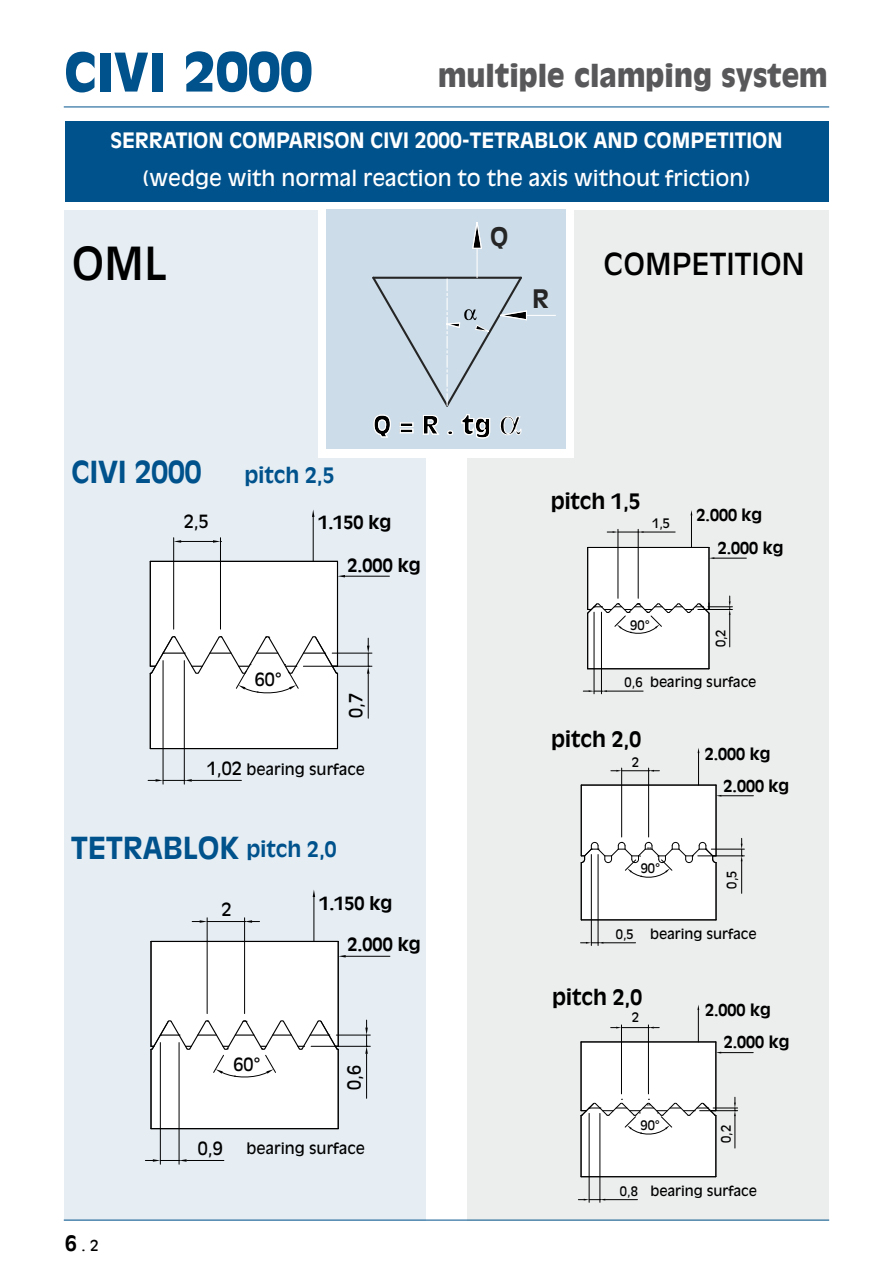
<style>
.page{position:relative;width:893px;height:1263px;background:#fff}
.page>*{position:absolute;margin:0;border:0;box-sizing:border-box;transform-origin:0 0}
.t1{font:900 52.5px "Antique Olive";color:#00528c}
.t2{font:45px "Antique Olive";color:#000}
.t3{font:900 30px "Antique Olive";color:#58585a;scale:.95 1}
.t4{font:700 30px "Antique Olive";color:#00528c}
.t5{font:30px "Antique Olive";color:#000}
.t6{font:900 25.2px "Antique Olive";color:#000}
.t7{font:700 25.2px "Antique Olive";color:#252525}
.t8{font:700 21px "Antique Olive";color:#fff}
.t9{font:21px "Antique Olive";color:#fff}
.t10{font:700 21px "Antique Olive";color:#000}
.t11{font:700 21px "Antique Olive";color:#00528c}
.t12{font:700 18px "Antique Olive";color:#000}
.t13{font:18px "Antique Olive";color:#000}
.t14{font:700 16.2px/32.1px "Antique Olive";color:#000}
.t15{font:15px "Antique Olive";color:#000}
.t16{font:13.5px "Antique Olive";color:#000}
.t17{font:12.9px "Antique Olive";color:#000}
.s1{font-weight:700;font-size:21px}
</style>
<div class="page">
<hr style="left:64px;top:107px;width:765px;height:1px;background:#00528c">
<div style="left:64px;top:210px;width:361px;height:1010px;background:#e6eef4"></div>
<div style="left:468px;top:210px;width:361px;height:1010px;background:#eceded"></div>
<svg style="left:582px;top:510px;width:165px;height:185px"></svg>
<svg style="left:580px;top:748px;width:174px;height:198px"></svg>
<svg style="left:578px;top:1005px;width:176px;height:198px"></svg>
<div style="left:318px;top:202px;width:255px;height:256px;background:#fff"></div>
<svg style="left:147px;top:509px;width:243px;height:276px"></svg>
<svg style="left:145px;top:890px;width:246px;height:275px"></svg>
<hr style="left:345px;top:956px;width:45px;height:1px;background:#000">
<svg style="left:326px;top:209px;width:248px;height:243px;background:#d0dfe9"></svg>
<svg style="left:471px;top:216px;width:12px;height:34px"></svg>
<svg style="left:370px;top:275px;width:158px;height:133px;background:#c3d2dd"></svg>
<div style="left:65px;top:121px;width:763px;height:80px;background:#00528c"></div>
<hr style="left:64px;top:1220px;width:765px;height:1px;background:#00528c">
<h1 class="t1" style="left:64px;top:41px;width:250px">CIVI 2000</h1>
<h3 class="t3" style="left:438px;top:58px;width:412px">multiple clamping system</h3>
<p class="t8" style="left:110px;top:127px;width:674px">SERRATION COMPARISON CIVI 2000-TETRABLOK AND COMPETITION</p>
<p class="t9" style="left:143px;top:165px;width:609px">(wedge with normal reaction to the axis without friction)</p>
<p class="t7" style="left:490px;top:221px;width:20px">Q</p>
<h2 class="t2" style="left:72px;top:237px;width:96px">OML</h2>
<h3 class="t5" style="left:603px;top:246px;width:203px">COMPETITION</h3>
<h3 class="t4" style="left:71px;top:454px;width:132px">CIVI 2000</h3>
<p class="t13" style="left:184px;top:511px;width:27px">2,5</p>
<p class="t11" style="left:244px;top:462px;width:91px">pitch 2,5</p>
<p class="t6" style="left:373px;top:410px;width:120px">Q = R . tg</p>
<p class="t12" style="left:318px;top:511px;width:75px">1.150 kg</p>
<p class="t12" style="left:348px;top:555px;width:75px">2.000 kg</p>
<p class="t13" style="left:255px;top:668px;width:29px">60°</p>
<p class="t13" style="left:345px;top:717px;width:27px;rotate:-90deg">0,7</p>
<p class="t13" style="left:207px;top:757px;width:37px">1,02</p>
<p class="t15" style="left:247px;top:760px;width:120px">bearing surface</p>
<h3 class="t4" style="left:71px;top:829px;width:170px">TETRABLOK</h3>
<p class="t11" style="left:247px;top:837px;width:91px">pitch 2,0</p>
<p class="t13" style="left:221px;top:898px;width:12px">2</p>
<p class="t12" style="left:320px;top:892px;width:75px">1.150 kg</p>
<p class="t12" style="left:348px;top:934px;width:75px">2.000 kg</p>
<p class="t15" style="left:65px;top:1236px;width:35px"><span class="s1">6</span> . 2</p>
<p class="t13" style="left:234px;top:1054px;width:29px">60°</p>
<p class="t13" style="left:343px;top:1090px;width:27px;rotate:-90deg">0,6</p>
<p class="t13" style="left:198px;top:1137px;width:27px">0,9</p>
<p class="t15" style="left:247px;top:1140px;width:120px">bearing surface</p>
<p class="t7" style="left:532px;top:283px;width:18px">R</p>
<p class="t10" style="left:551px;top:489px;width:91px">pitch 1,5</p>
<p class="t17" style="left:652px;top:515px;width:20px">1,5</p>
<p class="t17" style="left:630px;top:618px;width:21px">90°</p>
<p class="t14" style="left:697px;top:498px;width:67px">2.000 kg</p>
<p class="t14" style="left:718px;top:531px;width:67px">2.000 kg</p>
<p class="t17" style="left:713px;top:647px;width:20px;rotate:-90deg">0,2</p>
<p class="t17" style="left:625px;top:674px;width:20px">0,6</p>
<p class="t16" style="left:650px;top:674px;width:108px">bearing surface</p>
<p class="t10" style="left:551px;top:727px;width:91px">pitch 2,0</p>
<p class="t17" style="left:632px;top:754px;width:9px">2</p>
<p class="t14" style="left:723px;top:737px;width:67px;text-indent:-19px">2.000 kg<br>2.000 kg</p>
<p class="t17" style="left:641px;top:860px;width:21px">90°</p>
<p class="t17" style="left:724px;top:888px;width:20px;rotate:-90deg">0,5</p>
<p class="t17" style="left:616px;top:926px;width:20px">0,5</p>
<p class="t16" style="left:650px;top:926px;width:108px">bearing surface</p>
<p class="t10" style="left:552px;top:984px;width:91px">pitch 2,0</p>
<p class="t17" style="left:632px;top:1010px;width:9px">2</p>
<p class="t17" style="left:640px;top:1117px;width:21px">90°</p>
<p class="t14" style="left:724px;top:993px;width:67px;text-indent:-19px">2.000 kg<br>2.000 kg</p>
<p class="t17" style="left:718px;top:1143px;width:20px;rotate:-90deg">0,2</p>
<p class="t17" style="left:620px;top:1183px;width:20px">0,8</p>
<p class="t16" style="left:650px;top:1183px;width:108px">bearing surface</p>
</div>
